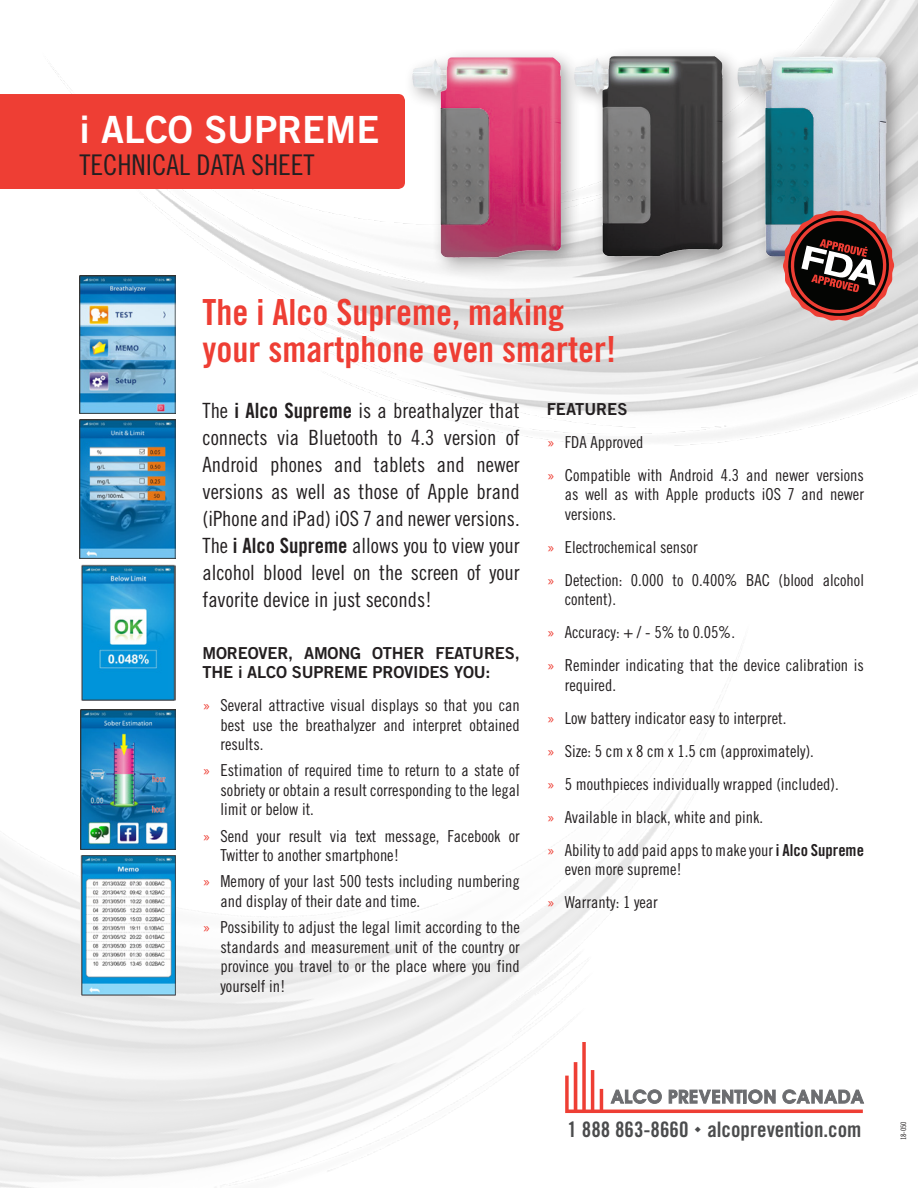
<style>
.page{position:relative;width:918px;height:1188px;background:#fff}
.page>*{position:absolute;margin:0;border:0;box-sizing:border-box;transform-origin:0 0}
.t1{font:37.5px "Trade Gothic Bold Two";color:#fff}
.t2{font:36px/37.5px "Trade Gothic Bold Cond Twenty";color:#ee3e34}
.t3{font:28.5px "Trade Gothic Cond Eighteen";color:#231f20}
.t4{font:21.3px "Trade Gothic Bold Cond Twenty";color:#4b4c4d}
.t5{font:21px/27px "Trade Gothic Cond Eighteen";color:#231f20;text-align:justify}
.t6{font:16.5px/19.5px "Trade Gothic Cond Eighteen";color:#231f20}
.t7{font:16.5px/19.5px "Trade Gothic Bold Two";letter-spacing:-.01em;color:#231f20}
.t8{font:7.5px "Trade Gothic Cond Eighteen";color:#231f20}
.s1{font-family:"Trade Gothic Bold Cond Twenty"}
.s2{color:#ee3e34}
</style>
<div class="page">
<img style="left:51px;top:0;width:867px;height:446px">
<img style="left:0;top:520px;width:865px;height:668px">
<div style="left:0;top:94px;width:404px;height:95px;background:#ee3e34"></div>
<svg style="left:565px;top:1042px;width:299px;height:71px"></svg>
<div style="left:404px;top:47px;width:503px;height:231px;background:#231f20;opacity:.4"></div>
<img style="left:405px;top:46px;width:498px;height:218px">
<img style="left:81px;top:709px;width:94px;height:140px">
<img style="left:80px;top:856px;width:96px;height:140px">
<img style="left:80px;top:275px;width:96px;height:138px">
<img style="left:80px;top:565px;width:95px;height:136px">
<img style="left:80px;top:420px;width:96px;height:138px">
<svg style="left:783px;top:210px;width:111px;height:111px;background:#795250"></svg>
<svg style="left:695px;top:1127px;width:6px;height:6px"></svg>
<p class="t1" style="left:79px;top:106px;width:301px">i ALCO SUPREME</p>
<p class="t3" style="left:79px;top:148px;width:237px">TECHNICAL DATA SHEET</p>
<p class="t2" style="left:202px;top:293px;width:415px">The i Alco Supreme, making your smartphone even smarter!</p>
<p class="t5" style="left:202px;top:397px;width:319px">The <span class="s1">i Alco Supreme</span> is a breathalyzer that connects via Bluetooth to 4.3 version of Android phones and tablets and newer versions as well as those of Apple brand (iPhone and iPad) iOS 7 and newer versions.<br>The <span class="s1">i Alco Supreme</span> allows you to view your alcohol blood level on the screen of your favorite device in just seconds!</p>
<p class="t7" style="left:202px;top:643px;width:319px">MOREOVER, AMONG OTHER FEATURES,<br>THE i ALCO SUPREME PROVIDES YOU:</p>
<p class="t6" style="left:220px;top:695px;width:301px;text-align:justify;text-indent:-18px"><span class="s2">»</span> Several attractive visual displays so that you can best use the breathalyzer and interpret obtained results.</p>
<p class="t6" style="left:220px;top:760px;width:301px;text-align:justify;text-indent:-18px"><span class="s2">»</span> Estimation of required time to return to a state of sobriety or obtain a result corresponding to the legal limit or below it.</p>
<p class="t6" style="left:220px;top:826px;width:301px;text-indent:-18px"><span class="s2">»</span> Send your result via text message, Facebook or<br>Twitter to another smartphone!</p>
<p class="t6" style="left:220px;top:871px;width:301px;text-indent:-18px"><span class="s2">»</span> Memory of your last 500 tests including numbering and display of their date and time.</p>
<p class="t6" style="left:220px;top:917px;width:301px;text-align:justify;text-indent:-18px"><span class="s2">»</span> Possibility to adjust the legal limit according to the standards and measurement unit of the country or province you travel to or the place where you find yourself in!</p>
<p class="t7" style="left:547px;top:399px;width:82px">FEATURES</p>
<p class="t6" style="left:547px;top:432px;width:98px"><span class="s2">»</span> FDA Approved</p>
<p class="t6" style="left:565px;top:465px;width:301px;text-align:justify;text-indent:-18px"><span class="s2">»</span> Compatible with Android 4.3 and newer versions as well as with Apple products iOS 7 and newer versions.</p>
<p class="t6" style="left:547px;top:537px;width:152px"><span class="s2">»</span> Electrochemical sensor</p>
<p class="t6" style="left:565px;top:570px;width:301px;text-indent:-18px"><span class="s2">»</span> Detection: 0.000 to 0.400% BAC (blood alcohol content).</p>
<p class="t6" style="left:547px;top:622px;width:190px"><span class="s2">»</span> Accuracy: + / - 5% to 0.05%.</p>
<p class="t6" style="left:565px;top:655px;width:301px;text-indent:-18px"><span class="s2">»</span> Reminder indicating that the device calibration is required.</p>
<p class="t6" style="left:547px;top:708px;width:241px"><span class="s2">»</span> Low battery indicator easy to interpret.</p>
<p class="t6" style="left:547px;top:741px;width:269px"><span class="s2">»</span> Size: 5 cm x 8 cm x 1.5 cm (approximately).</p>
<p class="t6" style="left:547px;top:774px;width:293px"><span class="s2">»</span> 5 mouthpieces individually wrapped (included).</p>
<p class="t6" style="left:547px;top:807px;width:218px"><span class="s2">»</span> Available in black, white and pink.</p>
<p class="t6" style="left:565px;top:840px;width:301px;text-indent:-18px"><span class="s2">»</span> Ability to add paid apps to make your <span class="s1">i Alco Supreme </span>even more supreme!</p>
<p class="t6" style="left:547px;top:892px;width:113px"><span class="s2">»</span> Warranty: 1 year</p>
<p class="t4" style="left:568px;top:1117px;width:295px">1 888 863-8660 alcoprevention.com</p>
<p class="t8" style="left:899px;top:1140px;width:21px;rotate:-90deg">18-050</p>
</div>
